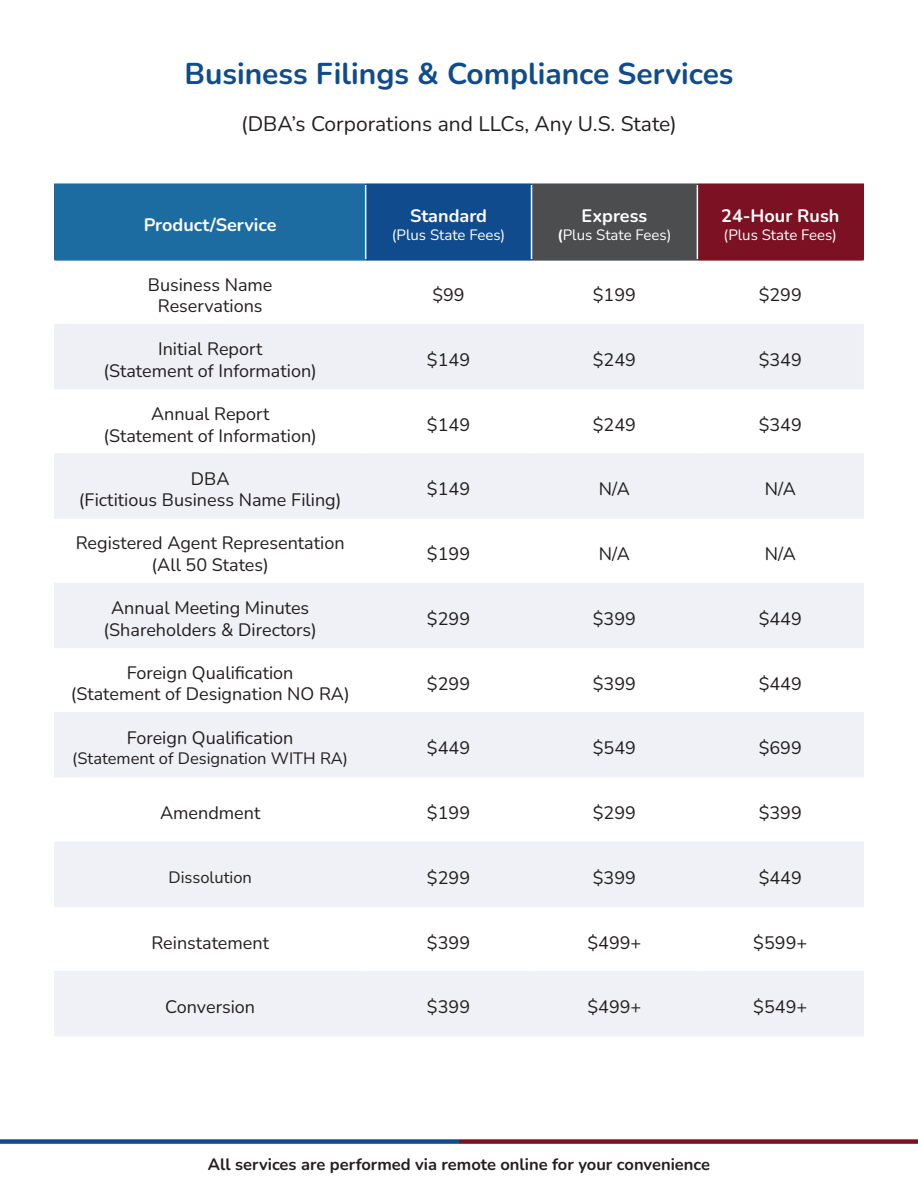
<style>
.page{position:relative;width:918px;height:1188px;background:#fff}
.page>*{position:absolute;margin:0;border:0;box-sizing:border-box;transform-origin:0 0}
.t1{font:700 30px "Nunito";color:#104b8d}
.t2{font:21px "Nunito";color:#231f20}
.t3{font:18px "Nunito";color:#231f20}
.t4{font:700 18px "Nunito";color:#fff}
.t5{font:700 16.5px "Nunito";color:#231f20}
.t6{font:16.5px "Nunito";color:#231f20}
.t7{font:15px "Nunito";color:#fff}
.s1{font-weight:700}
</style>
<div class="page">
<div style="left:55px;top:184px;width:311px;height:76px;background:#1d6ca1"></div>
<div style="left:366px;top:184px;width:166px;height:76px;background:#104b8d"></div>
<div style="left:532px;top:184px;width:165px;height:76px;background:#4b4d4f"></div>
<div style="left:697px;top:184px;width:166px;height:76px;background:#7b1122"></div>
<div style="left:56px;top:325px;width:806px;height:64px;background:#eef0f6"></div>
<svg style="left:56px;top:455px;width:806px;height:581px;fill:#eff1f6"></svg>
<hr style="left:54px;top:183px;width:312px;height:2px;background:#1c6ca2">
<hr style="left:54px;top:185px;width:2px;height:74px;background:#1c6ca2">
<hr style="left:54px;top:259px;width:312px;height:2px;background:#1c6ca2">
<hr style="left:365px;top:185px;width:1px;height:74px;background:#fff">
<hr style="left:531px;top:185px;width:1px;height:74px;background:#fff">
<hr style="left:697px;top:185px;width:1px;height:74px;background:#fff">
<hr style="left:697px;top:183px;width:167px;height:2px;background:#7b1122">
<hr style="left:862px;top:185px;width:2px;height:74px;background:#7b1122">
<hr style="left:697px;top:259px;width:167px;height:2px;background:#7b1122">
<hr style="left:532px;top:183px;width:165px;height:2px;background:#4b4d4f">
<hr style="left:532px;top:259px;width:165px;height:2px;background:#4b4d4f">
<hr style="left:366px;top:183px;width:166px;height:2px;background:#104b8d">
<hr style="left:366px;top:259px;width:166px;height:2px;background:#104b8d">
<hr style="left:54px;top:324px;width:312px;height:1px;background:#eff1f6">
<hr style="left:54px;top:325px;width:2px;height:64px;background:#eff1f6">
<hr style="left:366px;top:324px;width:166px;height:1px;background:#eff1f6">
<hr style="left:532px;top:324px;width:165px;height:1px;background:#eff1f6">
<hr style="left:697px;top:324px;width:167px;height:1px;background:#eff1f6">
<hr style="left:862px;top:325px;width:2px;height:64px;background:#eff1f6">
<hr style="left:54px;top:453px;width:312px;height:2px;background:#eff1f6">
<hr style="left:54px;top:455px;width:2px;height:64px;background:#eff1f6">
<hr style="left:366px;top:453px;width:166px;height:2px;background:#eff1f6">
<hr style="left:532px;top:453px;width:165px;height:2px;background:#eff1f6">
<hr style="left:697px;top:453px;width:167px;height:2px;background:#eff1f6">
<hr style="left:862px;top:455px;width:2px;height:64px;background:#eff1f6">
<hr style="left:54px;top:583px;width:312px;height:1px;background:#eff1f6">
<hr style="left:54px;top:584px;width:2px;height:64px;background:#eff1f6">
<hr style="left:366px;top:583px;width:166px;height:1px;background:#eff1f6">
<hr style="left:532px;top:583px;width:165px;height:1px;background:#eff1f6">
<hr style="left:697px;top:583px;width:167px;height:1px;background:#eff1f6">
<hr style="left:862px;top:584px;width:2px;height:64px;background:#eff1f6">
<hr style="left:54px;top:712px;width:312px;height:2px;background:#eff1f6">
<hr style="left:54px;top:714px;width:2px;height:64px;background:#eff1f6">
<hr style="left:366px;top:712px;width:166px;height:2px;background:#eff1f6">
<hr style="left:532px;top:712px;width:165px;height:2px;background:#eff1f6">
<hr style="left:697px;top:712px;width:167px;height:2px;background:#eff1f6">
<hr style="left:862px;top:714px;width:2px;height:64px;background:#eff1f6">
<hr style="left:54px;top:842px;width:312px;height:1px;background:#eff1f6">
<hr style="left:54px;top:843px;width:2px;height:64px;background:#eff1f6">
<hr style="left:366px;top:842px;width:166px;height:1px;background:#eff1f6">
<hr style="left:532px;top:842px;width:165px;height:1px;background:#eff1f6">
<hr style="left:697px;top:842px;width:167px;height:1px;background:#eff1f6">
<hr style="left:862px;top:843px;width:2px;height:64px;background:#eff1f6">
<hr style="left:54px;top:971px;width:312px;height:2px;background:#eff1f6">
<hr style="left:54px;top:973px;width:2px;height:63px;background:#eff1f6">
<hr style="left:366px;top:971px;width:166px;height:2px;background:#eff1f6">
<hr style="left:532px;top:971px;width:165px;height:2px;background:#eff1f6">
<hr style="left:697px;top:971px;width:167px;height:2px;background:#eff1f6">
<hr style="left:862px;top:973px;width:2px;height:63px;background:#eff1f6">
<div style="left:0;top:1139px;width:459px;height:5px;background:#104b8d"></div>
<div style="left:459px;top:1139px;width:459px;height:5px;background:#7b1122"></div>
<p class="t1" style="left:184px;top:53px;width:551px">Business Filings &amp; Compliance Services</p>
<p class="t2" style="left:241px;top:109px;width:437px">(DBA’s Corporations and LLCs, Any U.S. State)</p>
<p class="t4" style="left:144px;top:212px;width:134px">Product/Service</p>
<p class="t3" style="left:148px;top:272px;width:126px">Business Name</p>
<p class="t3" style="left:158px;top:293px;width:106px">Reservations</p>
<p class="t3" style="left:158px;top:336px;width:106px">Initial Report</p>
<p class="t3" style="left:103px;top:358px;width:215px">(Statement of Information)</p>
<p class="t3" style="left:151px;top:401px;width:120px">Annual Report</p>
<p class="t3" style="left:103px;top:423px;width:215px">(Statement of Information)</p>
<p class="t3" style="left:191px;top:466px;width:40px">DBA</p>
<p class="t3" style="left:79px;top:487px;width:264px">(Fictitious Business Name Filing)</p>
<p class="t3" style="left:76px;top:531px;width:270px">Registered Agent Representation</p>
<p class="t3" style="left:152px;top:552px;width:119px">(All 50 States)</p>
<p class="t3" style="left:111px;top:595px;width:200px">Annual Meeting Minutes</p>
<p class="t3" style="left:103px;top:617px;width:215px">(Shareholders &amp; Directors)</p>
<p class="t3" style="left:127px;top:660px;width:168px">Foreign Qualification</p>
<p class="t3" style="left:71px;top:682px;width:281px">(Statement of Designation NO RA)</p>
<p class="t3" style="left:127px;top:726px;width:168px">Foreign Qualification</p>
<p class="t6" style="left:72px;top:747px;width:277px">(Statement of Designation WITH RA)</p>
<p class="t4" style="left:410px;top:203px;width:78px">Standard</p>
<p class="t7" style="left:392px;top:224px;width:115px">(Plus State Fees)</p>
<p class="t4" style="left:582px;top:203px;width:67px">Express</p>
<p class="t7" style="left:557px;top:224px;width:116px"><span class="s1">(</span>Plus State Fees)</p>
<p class="t4" style="left:721px;top:203px;width:120px">24-Hour Rush</p>
<p class="t7" style="left:724px;top:224px;width:115px">(Plus State Fees)</p>
<p class="t3" style="left:432px;top:282px;width:34px">$99</p>
<p class="t3" style="left:593px;top:282px;width:45px">$199</p>
<p class="t3" style="left:759px;top:282px;width:45px">$299</p>
<p class="t3" style="left:427px;top:347px;width:45px">$149</p>
<p class="t3" style="left:593px;top:347px;width:45px">$249</p>
<p class="t3" style="left:759px;top:347px;width:45px">$349</p>
<p class="t3" style="left:427px;top:412px;width:45px">$149</p>
<p class="t3" style="left:593px;top:412px;width:45px">$249</p>
<p class="t3" style="left:759px;top:412px;width:45px">$349</p>
<p class="t3" style="left:427px;top:477px;width:45px">$149</p>
<p class="t3" style="left:599px;top:477px;width:33px">N/A</p>
<p class="t3" style="left:765px;top:477px;width:33px">N/A</p>
<p class="t3" style="left:427px;top:541px;width:45px">$199</p>
<p class="t3" style="left:599px;top:541px;width:33px">N/A</p>
<p class="t3" style="left:765px;top:541px;width:33px">N/A</p>
<p class="t3" style="left:427px;top:606px;width:45px">$299</p>
<p class="t3" style="left:593px;top:606px;width:45px">$399</p>
<p class="t3" style="left:759px;top:606px;width:45px">$449</p>
<p class="t3" style="left:427px;top:671px;width:45px">$299</p>
<p class="t3" style="left:593px;top:671px;width:45px">$399</p>
<p class="t3" style="left:759px;top:671px;width:45px">$449</p>
<p class="t3" style="left:427px;top:736px;width:45px">$449</p>
<p class="t3" style="left:593px;top:736px;width:45px">$549</p>
<p class="t3" style="left:759px;top:736px;width:45px">$699</p>
<p class="t3" style="left:160px;top:800px;width:102px">Amendment</p>
<p class="t3" style="left:427px;top:800px;width:45px">$199</p>
<p class="t3" style="left:593px;top:800px;width:45px">$299</p>
<p class="t3" style="left:759px;top:800px;width:45px">$399</p>
<p class="t6" style="left:168px;top:866px;width:85px">Dissolution</p>
<p class="t3" style="left:427px;top:865px;width:45px">$299</p>
<p class="t3" style="left:593px;top:865px;width:45px">$399</p>
<p class="t3" style="left:759px;top:865px;width:45px">$449</p>
<p class="t3" style="left:151px;top:930px;width:119px">Reinstatement</p>
<p class="t3" style="left:427px;top:930px;width:45px">$399</p>
<p class="t3" style="left:587px;top:930px;width:55px">$499+</p>
<p class="t3" style="left:753px;top:930px;width:55px">$599+</p>
<p class="t3" style="left:165px;top:994px;width:91px">Conversion</p>
<p class="t3" style="left:427px;top:994px;width:45px">$399</p>
<p class="t3" style="left:587px;top:994px;width:55px">$499+</p>
<p class="t3" style="left:753px;top:994px;width:55px">$549+</p>
<p class="t5" style="left:208px;top:1153px;width:504px">All services are performed via remote online for your convenience</p>
</div>
